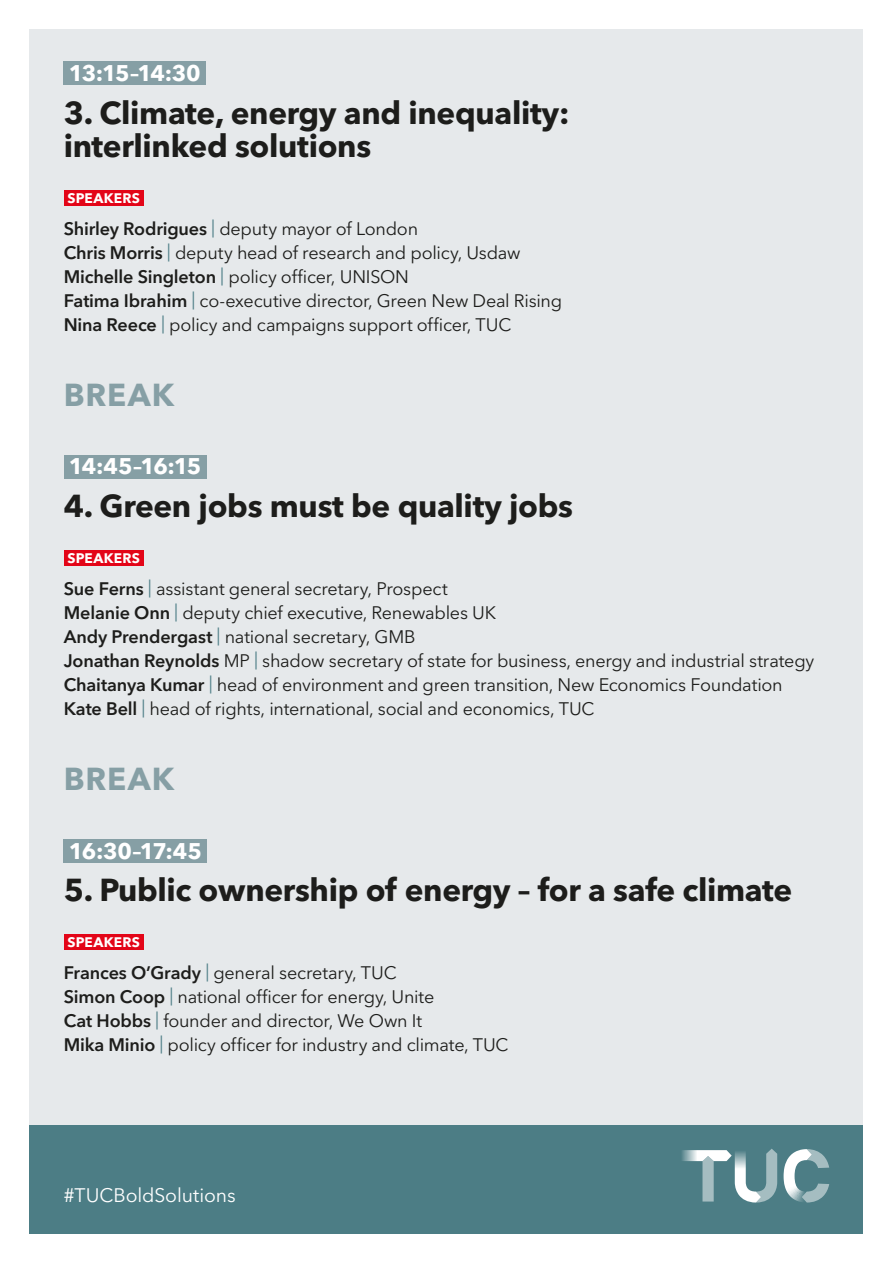
<style>
.page{position:relative;width:893px;height:1263px;background:#fff}
.page>*{position:absolute;margin:0;border:0;box-sizing:border-box;transform-origin:0 0}
.Section_Title{font:700 31.5px/33px "Avenir Next LT Pro";letter-spacing:-.01em;color:#1d1d1b}
.Break{font:700 31.5px "Avenir Next LT Pro";letter-spacing:.03em;color:#869fa5}
.Section_Time__Text{font:700 22.5px "Avenir Next LT Pro";letter-spacing:-.065em;color:#fff}
.t1{font:19.5px "Avenir Next LT Pro";letter-spacing:-.005em;color:#fff}
.Body{font:18px/24px "Avenir Next LT Pro";letter-spacing:-.015em;color:#1d1d1b}
.t2{font:700 13.8px "Avenir Next LT Pro";letter-spacing:.02em;color:#fff}
.s1{font-weight:600}
.s2{color:#4c7d85}
</style>
<div class="page">
<div style="left:30px;top:30px;width:833px;height:1095px;background:#e6e9eb"></div>
<div style="left:30px;top:1125px;width:833px;height:108px;background:#4c7d85"></div>
<div style="left:64px;top:62px;width:142px;height:23px;background:#869fa5"></div>
<div style="left:64px;top:190px;width:80px;height:15px;background:#e30518"></div>
<div style="left:64px;top:455px;width:143px;height:23px;background:#869fa5"></div>
<div style="left:64px;top:550px;width:80px;height:15px;background:#e30518"></div>
<div style="left:64px;top:839px;width:143px;height:23px;background:#869fa5"></div>
<div style="left:64px;top:934px;width:80px;height:15px;background:#e30518"></div>
<svg style="left:682px;top:1148px;width:95px;height:54px"></svg>
<svg style="left:784px;top:1149px;width:45px;height:53px"></svg>
<p class="Section_Time__Text" style="left:69px;top:60px;width:133px">13:15–14:30</p>
<p class="Section_Title" style="left:64px;top:97px;width:507px">3. Climate, energy and inequality: interlinked solutions</p>
<p class="t2" style="left:67px;top:189px;width:74px">SPEAKERS</p>
<p class="Body" style="left:64px;top:217px;width:500px"><span class="s1">Shirley Rodrigues</span> <span class="s2">|</span> deputy mayor of London<br><span class="s1">Chris Morris</span> <span class="s2">|</span> deputy head of research and policy, Usdaw <span class="s1">Michelle Singleton</span> <span class="s2">|</span> policy officer, UNISON<br><span class="s1">Fatima Ibrahim</span> <span class="s2">|</span> co-executive director, Green New Deal Rising <span class="s1">Nina Reece</span> <span class="s2">|</span> policy and campaigns support officer, TUC</p>
<p class="Break" style="left:64px;top:376px;width:112px">BREAK</p>
<p class="Section_Time__Text" style="left:69px;top:453px;width:134px">14:45–16:15</p>
<p class="Section_Title" style="left:64px;top:490px;width:511px">4. Green jobs must be quality jobs</p>
<p class="t2" style="left:67px;top:549px;width:74px">SPEAKERS</p>
<p class="Body" style="left:64px;top:577px;width:752px"><span class="s1">Sue Ferns</span> <span class="s2">|</span> assistant general secretary, Prospect<br><span class="s1">Melanie Onn</span> <span class="s2">|</span> deputy chief executive, Renewables UK<br><span class="s1">Andy Prendergast</span> <span class="s2">|</span> national secretary, GMB<br><span class="s1">Jonathan Reynolds</span> MP <span class="s2">|</span> shadow secretary of state for business, energy and industrial strategy <span class="s1">Chaitanya Kumar</span> <span class="s2">|</span> head of environment and green transition, New Economics Foundation <span class="s1">Kate Bell</span> <span class="s2">|</span> head of rights, international, social and economics, TUC</p>
<p class="Break" style="left:64px;top:760px;width:112px">BREAK</p>
<p class="Section_Time__Text" style="left:69px;top:837px;width:135px">16:30–17:45</p>
<p class="Section_Title" style="left:64px;top:874px;width:730px">5. Public ownership of energy – for a safe climate</p>
<p class="t2" style="left:67px;top:933px;width:74px">SPEAKERS</p>
<p class="Body" style="left:64px;top:961px;width:446px"><span class="s1">Frances O’Grady</span> <span class="s2">|</span> general secretary, TUC<br><span class="s1">Simon Coop</span> <span class="s2">|</span> national officer for energy, Unite<br><span class="s1">Cat Hobbs</span> <span class="s2">|</span> founder and director, We Own It<br><span class="s1">Mika Minio</span> <span class="s2">|</span> policy officer for industry and climate, TUC</p>
<p class="t1" style="left:64px;top:1183px;width:173px">#TUCBoldSolutions</p>
</div>
